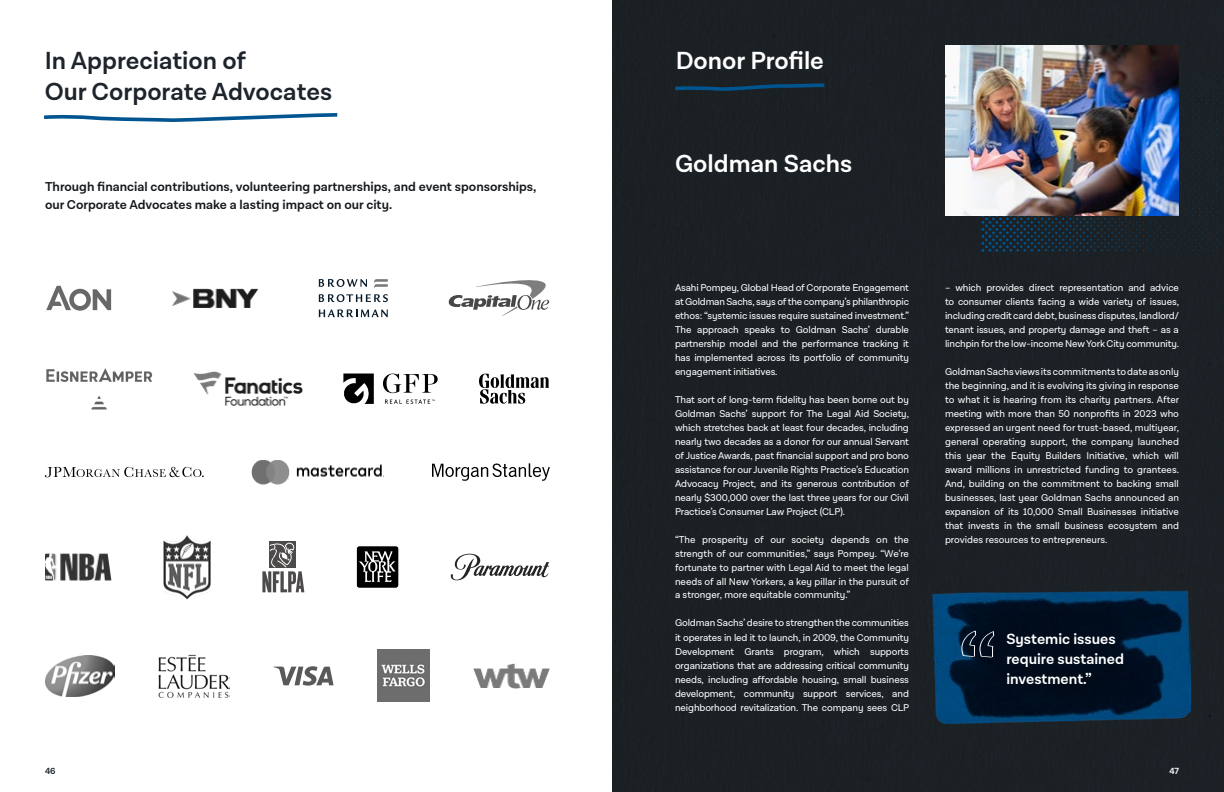
<style>
.page{position:relative;width:1224px;height:792px;background:#fff}
.page>*{position:absolute;margin:0;border:0;box-sizing:border-box;transform-origin:0 0}
.t1{font:600 25px/31px "Lota Grotesque Alt 3";color:#1d242b}
.t2{font:600 25px "Lota Grotesque Alt 3";color:#fff}
.t3{font:600 15px/20px "Lota Grotesque Alt 3";color:#fff}
.t4{font:600 13px/18px "Lota Grotesque Alt 3";color:#13181c}
.t5{font:10px/14px "Lota Grotesque Alt 3";letter-spacing:-.01em;color:#fff;text-align:justify}
.t6{font:600 9px "Lota Grotesque Alt 3";color:#1d242b}
.t7{font:600 9px "Lota Grotesque Alt 3";color:#fff}
</style>
<div class="page">
<div style="left:612px;top:0;width:612px;height:792px;background:#1b2125"></div>
<svg style="left:981px;top:74px;width:238px;height:178px;background:#19242c"></svg>
<svg style="left:44px;top:113px;width:294px;height:9px"></svg>
<svg style="left:671px;top:82px;width:157px;height:12px;background:#132f42"></svg>
<img style="left:933px;top:590px;width:257px;height:134px">
<svg style="left:961px;top:631px;width:33px;height:26px"></svg>
<img style="left:945px;top:45px;width:234px;height:171px">
<svg style="left:319px;top:309px;width:69px;height:8px"></svg>
<svg style="left:319px;top:279px;width:69px;height:23px"></svg>
<img style="left:46px;top:286px;width:65px;height:25px">
<img style="left:172px;top:288px;width:86px;height:20px">
<svg style="left:448px;top:280px;width:101px;height:36px"></svg>
<img style="left:46px;top:368px;width:106px;height:41px">
<img style="left:194px;top:371px;width:108px;height:35px">
<svg style="left:343px;top:374px;width:31px;height:30px"></svg>
<svg style="left:383px;top:373px;width:55px;height:20px"></svg>
<svg style="left:385px;top:399px;width:50px;height:5px"></svg>
<svg style="left:479px;top:374px;width:70px;height:30px"></svg>
<img style="left:251px;top:460px;width:133px;height:24px">
<svg style="left:432px;top:463px;width:118px;height:18px"></svg>
<img style="left:45px;top:554px;width:66px;height:26px">
<img style="left:163px;top:535px;width:47px;height:64px">
<svg style="left:262px;top:542px;width:42px;height:50px"></svg>
<svg style="left:356px;top:548px;width:43px;height:38px"></svg>
<svg style="left:357px;top:546px;width:41px;height:42px;background:#3b3b3b"></svg>
<svg style="left:451px;top:554px;width:98px;height:26px"></svg>
<img style="left:45px;top:656px;width:69px;height:40px">
<img style="left:158px;top:654px;width:72px;height:43px">
<svg style="left:274px;top:666px;width:60px;height:20px"></svg>
<img style="left:377px;top:650px;width:53px;height:52px">
<img style="left:473px;top:663px;width:76px;height:26px">
<svg style="left:45px;top:467px;width:159px;height:10px"></svg>
<h1 class="t1" style="left:45px;top:46px;width:289px">In Appreciation of<br>Our Corporate Advocates</h1>
<h3 class="t4" style="left:45px;top:179px;width:493px">Through financial contributions, volunteering partnerships, and event sponsorships, our Corporate Advocates make a lasting impact on our city.</h3>
<p class="t6" style="left:45px;top:765px;width:12px">46</p>
<h1 class="t2" style="left:676px;top:46px;width:150px">Donor Profile</h1>
<h1 class="t2" style="left:675px;top:150px;width:179px">Goldman Sachs</h1>
<p class="t5" style="left:675px;top:280px;width:236px">Asahi Pompey, Global Head of Corporate Engagement at Goldman Sachs, says of the company’s philanthropic ethos: “systemic issues require sustained investment.” The approach speaks to Goldman Sachs’ durable partnership model and the performance tracking it has implemented across its portfolio of community engagement initiatives.</p>
<p class="t5" style="left:675px;top:392px;width:236px">That sort of long-term fidelity has been borne out by Goldman Sachs’ support for The Legal Aid Society, which stretches back at least four decades, including nearly two decades as a donor for our annual Servant of Justice Awards, past financial support and pro bono assistance for our Juvenile Rights Practice’s Education Advocacy Project, and its generous contribution of nearly $300,000 over the last three years for our Civil Practice’s Consumer Law Project (CLP).</p>
<p class="t5" style="left:675px;top:532px;width:236px">“The prosperity of our society depends on the strength of our communities,” says Pompey. “We’re fortunate to partner with Legal Aid to meet the legal needs of all New Yorkers, a key pillar in the pursuit of a stronger, more equitable community.”</p>
<p class="t5" style="left:675px;top:616px;width:236px">Goldman Sachs’ desire to strengthen the communities it operates in led it to launch, in 2009, the Community Development Grants program, which supports organizations that are addressing critical community needs, including affordable housing, small business development, community support services, and neighborhood revitalization. The company sees CLP</p>
<p class="t5" style="left:945px;top:280px;width:236px">– which provides direct representation and advice to consumer clients facing a wide variety of issues, including credit card debt, business disputes, landlord/ tenant issues, and property damage and theft – as a linchpin for the low-income New York City community.</p>
<p class="t5" style="left:945px;top:364px;width:236px">Goldman Sachs views its commitments to date as only the beginning, and it is evolving its giving in response to what it is hearing from its charity partners. After meeting with more than 50 nonprofits in 2023 who expressed an urgent need for trust-based, multiyear, general operating support, the company launched this year the Equity Builders Initiative, which will award millions in unrestricted funding to grantees.<br>And, building on the commitment to backing small businesses, last year Goldman Sachs announced an expansion of its 10,000 Small Businesses initiative that invests in the small business ecosystem and provides resources to entrepreneurs.</p>
<h2 class="t3" style="left:1006px;top:630px;width:119px">Systemic issues require sustained investment.”</h2>
<p class="t7" style="left:1169px;top:766px;width:11px">47</p>
</div>
